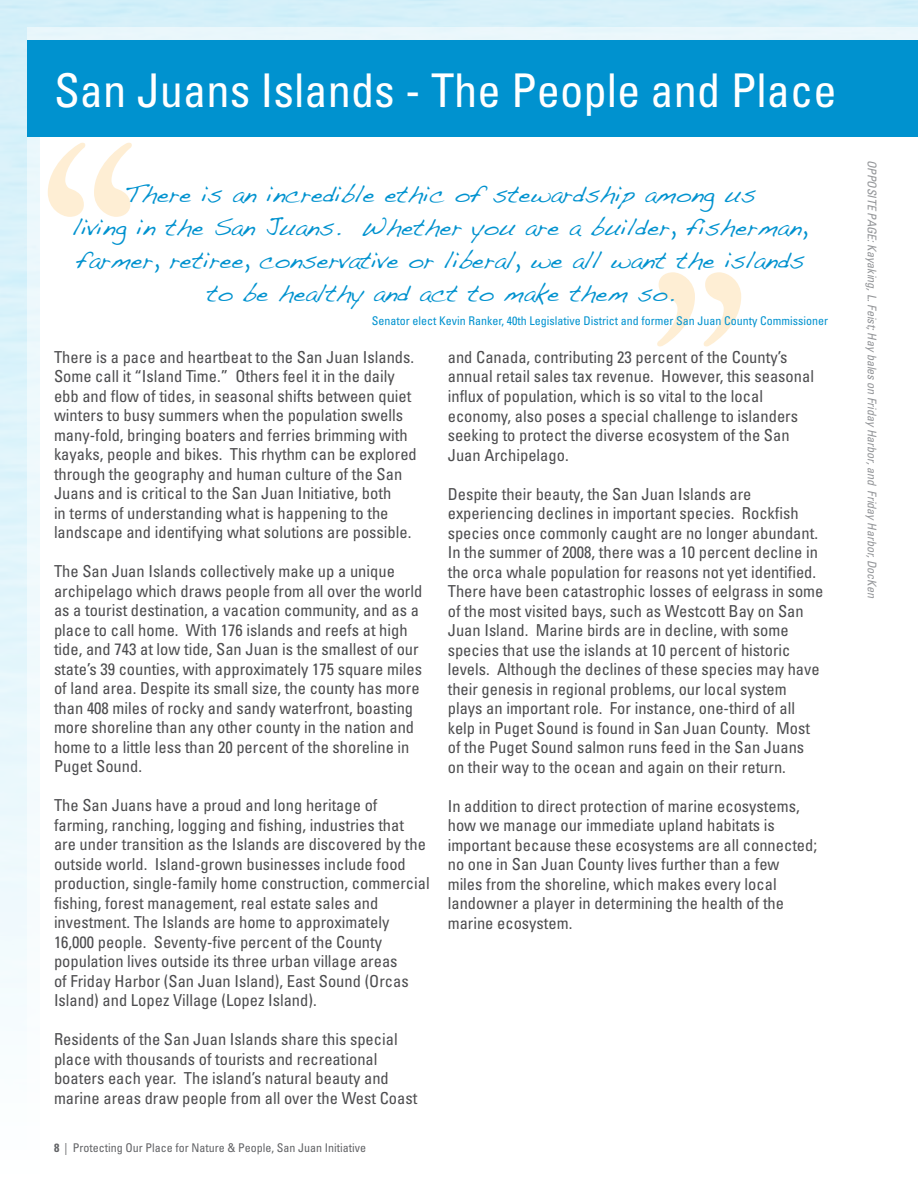
<style>
.page{position:relative;width:918px;height:1188px;background:#fff}
.page>*{position:absolute;margin:0;border:0;box-sizing:border-box;transform-origin:0 0}
.t1{font:condensed 46.5px "Univers";color:#fff}
.t2{font:24px/33px "Handwriting Dakota";color:#0092cf;text-align:center}
.t3{font:condensed 16.5px/19.5px "Univers";color:#4d4d4f}
.t4{font:condensed 12px "Univers";color:#0092cf}
.t5{font:italic condensed 12px "Univers";letter-spacing:-.005em;color:#939598}
.t6{font:condensed 12px "Univers";color:#636467}
.s1{font-weight:700}
</style>
<div class="page">
<div style="left:27px;top:27px;width:891px;height:1161px;background:linear-gradient(to bottom,#e6f6fb,#fcfefe)"></div>
<div style="left:40px;top:40px;width:878px;height:1148px;background:#fff"></div>
<hr style="left:917px;top:27px;width:1px;height:1161px;background:#fff">
<div style="left:27px;top:40px;width:891px;height:97px;background:#0092cf"></div>
<svg style="left:48px;top:143px;width:84px;height:74px"></svg>
<svg style="left:657px;top:272px;width:84px;height:74px"></svg>
<h1 class="t1" style="left:54px;top:61px;width:784px">San Juans Islands - The People and Place</h1>
<h2 class="t2" style="left:73px;top:177px;width:736px">There is an incredible ethic of stewardship among us<br>living in the San Juans. Whether you are a builder, fisherman, farmer, retiree, conservative or liberal, we all want the islands to be healthy and act to make them so.</h2>
<p class="t4" style="left:372px;top:313px;width:458px">Senator elect Kevin Ranker, 40th Legislative District and former San Juan County Commissioner</p>
<p class="t3" style="left:54px;top:347px;width:364px">There is a pace and heartbeat to the San Juan Islands.<br>Some call it “Island Time.” Others feel it in the daily ebb and flow of tides, in seasonal shifts between quiet winters to busy summers when the population swells many-fold, bringing boaters and ferries brimming with kayaks, people and bikes. This rhythm can be explored through the geography and human culture of the San Juans and is critical to the San Juan Initiative, both<br>in terms of understanding what is happening to the landscape and identifying what solutions are possible.</p>
<p class="t3" style="left:54px;top:562px;width:370px">The San Juan Islands collectively make up a unique archipelago which draws people from all over the world as a tourist destination, a vacation community, and as a place to call home. With 176 islands and reefs at high tide, and 743 at low tide, San Juan is the smallest of our state’s 39 counties, with approximately 175 square miles of land area. Despite its small size, the county has more than 408 miles of rocky and sandy waterfront, boasting more shoreline than any other county in the nation and home to a little less than 20 percent of the shoreline in Puget Sound.</p>
<p class="t3" style="left:54px;top:796px;width:377px">The San Juans have a proud and long heritage of farming, ranching, logging and fishing, industries that are under transition as the Islands are discovered by the outside world. Island-grown businesses include food production, single-family home construction, commercial fishing, forest management, real estate sales and investment. The Islands are home to approximately 16,000 people. Seventy-five percent of the County population lives outside its three urban village areas<br>of Friday Harbor (San Juan Island), East Sound (Orcas Island) and Lopez Village (Lopez Island).</p>
<p class="t3" style="left:54px;top:1030px;width:365px">Residents of the San Juan Islands share this special place with thousands of tourists and recreational boaters each year. The island’s natural beauty and marine areas draw people from all over the West Coast</p>
<p class="t6" style="left:54px;top:1140px;width:314px"><span class="s1">8</span> | Protecting Our Place for Nature &amp; People, San Juan Initiative</p>
<p class="t3" style="left:448px;top:347px;width:368px">and Canada, contributing 23 percent of the County’s annual retail sales tax revenue. However, this seasonal influx of population, which is so vital to the local economy, also poses a special challenge to islanders seeking to protect the diverse ecosystem of the San Juan Archipelago.</p>
<p class="t3" style="left:448px;top:484px;width:377px">Despite their beauty, the San Juan Islands are experiencing declines in important species. Rockfish species once commonly caught are no longer abundant.<br>In the summer of 2008, there was a 10 percent decline in the orca whale population for reasons not yet identified.<br>There have been catastrophic losses of eelgrass in some of the most visited bays, such as Westcott Bay on San Juan Island. Marine birds are in decline, with some species that use the islands at 10 percent of historic levels. Although the declines of these species may have their genesis in regional problems, our local system plays an important role. For instance, one-third of all kelp in Puget Sound is found in San Juan County. Most of the Puget Sound salmon runs feed in the San Juans on their way to the ocean and again on their return.</p>
<p class="t3" style="left:448px;top:796px;width:371px">In addition to direct protection of marine ecosystems, how we manage our immediate upland habitats is important because these ecosystems are all connected; no one in San Juan County lives further than a few miles from the shoreline, which makes every local landowner a player in determining the health of the marine ecosystem.</p>
<p class="t5" style="left:880px;top:160px;width:440px;rotate:90deg">OPPOSITE PAGE: Kayaking, L. Feist; Hay bales on Friday Harbor, and Friday Harbor, DocKen</p>
</div>
